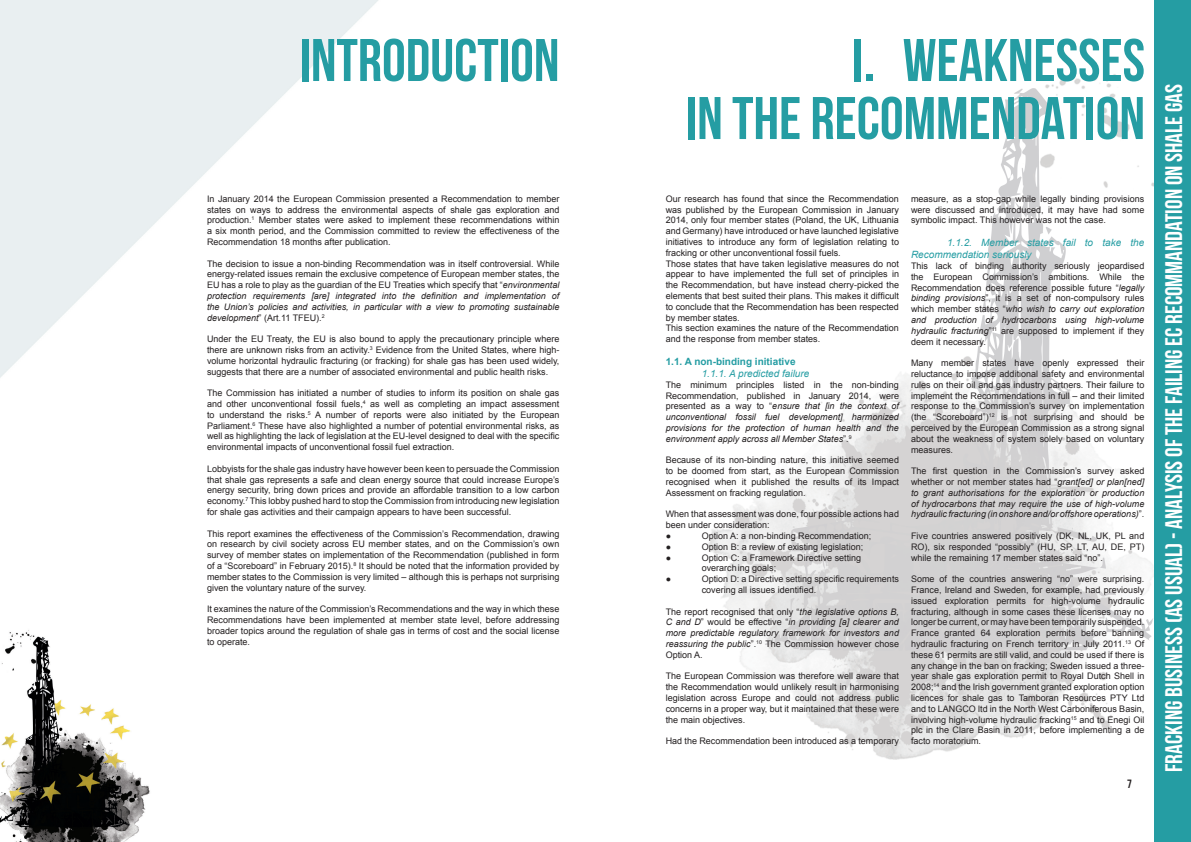
<style>
.page{position:relative;width:1191px;height:842px;background:#fff}
.page>*{position:absolute;margin:0;border:0;box-sizing:border-box;transform-origin:0 0}
.t1{font:60px/58px "Bebas Neue";color:#259da3;text-align:right}
.t2{font:24px "Bebas Neue";color:#fff}
.t3{font:12px "Bebas Neue";color:#231f20}
.t4{font:italic 10px/12px "Arial";color:#259da3}
.t5{font:700 10px "Arial";color:#259da3}
.t6{font:9px/10.8px "Arial";color:#231f20;text-align:justify}
.t7{font:italic 9px/10.8px "Arial";color:#231f20;text-align:justify}
.s1{font-style:italic}
.s2{font-style:normal}
</style>
<div class="page">
<img style="left:708px;top:0;width:447px;height:760px">
<div style="left:1155px;top:0;width:36px;height:842px;background:#259da3"></div>
<img style="left:0;top:0;width:378px;height:842px">
<h1 class="t1" style="left:299px;top:31px;width:261px">INTRODUCTION</h1>
<p class="t6" style="left:207px;top:193px;width:354px">In January 2014 the European Commission presented a Recommendation to member states on ways to address the environmental aspects of shale gas exploration and production.<sup>1</sup> Member states were asked to implement these recommendations within a six month period, and the Commission committed to review the effectiveness of the Recommendation 18 months after publication.</p>
<p class="t6" style="left:207px;top:258px;width:354px">The decision to issue a non-binding Recommendation was in itself controversial. While energy-related issues remain the exclusive competence of European member states, the EU has a role to play as the guardian of the EU Treaties which specify that “<span class="s1">environmental protection requirements [are] integrated into the definition and implementation of the Union’s policies and activities, in particular with a view to promoting sustainable development</span>” (Art.11 TFEU).<sup>2</sup></p>
<p class="t6" style="left:207px;top:334px;width:354px">Under the EU Treaty, the EU is also bound to apply the precautionary principle where there are unknown risks from an activity.<sup>3</sup> Evidence from the United States, where high&shy;volume horizontal hydraulic fracturing (or fracking) for shale gas has been used widely, suggests that there are a number of associated environmental and public health risks.</p>
<p class="t6" style="left:207px;top:388px;width:354px">The Commission has initiated a number of studies to inform its position on shale gas and other unconventional fossil fuels,<sup>4</sup> as well as completing an impact assessment to understand the risks.<sup>5</sup> A number of reports were also initiated by the European Parliament.<sup>6</sup> These have also highlighted a number of potential environmental risks, as well as highlighting the lack of legislation at the EU-level designed to deal with the specific environmental impacts of unconventional fossil fuel extraction.</p>
<p class="t6" style="left:207px;top:463px;width:354px">Lobbyists for the shale gas industry have however been keen to persuade the Commission that shale gas represents a safe and clean energy source that could increase Europe’s energy security, bring down prices and provide an affordable transition to a low carbon economy.<sup>7</sup> This lobby pushed hard to stop the Commission from introducing new legislation for shale gas activities and their campaign appears to have been successful.</p>
<p class="t6" style="left:207px;top:528px;width:354px">This report examines the effectiveness of the Commission’s Recommendation, drawing on research by civil society across EU member states, and on the Commission’s own survey of member states on implementation of the Recommendation (published in form of a “Scoreboard” in February 2015).<sup>8</sup> It should be noted that the information provided by member states to the Commission is very limited – although this is perhaps not surprising given the voluntary nature of the survey.</p>
<p class="t6" style="left:207px;top:604px;width:354px">It examines the nature of the Commission’s Recommendations and the way in which these Recommendations have been implemented at member state level, before addressing broader topics around the regulation of shale gas in terms of cost and the social license to operate.</p>
<h1 class="t1" style="left:686px;top:31px;width:461px">I. WEAKNESSES<br>IN THE RECOMMENDATION</h1>
<p class="t6" style="left:665px;top:193px;width:235px;text-align:left">Our research has found that since the Recommendation was published by the European Commission in January 2014, only four member states (Poland, the UK, Lithuania and Germany) have introduced or have launched legislative initiatives to introduce any form of legislation relating to fracking or other unconventional fossil fuels.<br>Those states that have taken legislative measures do not appear to have implemented the full set of principles in the Recommendation, but have instead cherry-picked the elements that best suited their plans. This makes it difficult to conclude that the Recommendation has been respected by member states.<br>This section examines the nature of the Recommendation and the response from member states.</p>
<p class="t5" style="left:665px;top:355px;width:131px">1.1. A non-binding initiative</p>
<p class="t4" style="left:701px;top:368px;width:109px">1.1.1. A predicted failure</p>
<p class="t7" style="left:665px;top:379px;width:235px"><span class="s2">The minimum principles listed in the non-binding Recommendation, published in January 2014, were presented as a way to “</span>ensure that [in the context of unconventional fossil fuel development] harmonized provisions for the protection of human health and the environment apply across all Member States<span class="s2">”.</span><sup>9</sup></p>
<p class="t6" style="left:665px;top:455px;width:235px">Because of its non-binding nature, this initiative seemed to be doomed from start, as the European Commission recognised when it published the results of its Impact Assessment on fracking regulation.</p>
<p class="t6" style="left:665px;top:509px;width:235px;text-align:left">When that assessment was done, four possible actions had been under consideration:<br>●</p>
<p class="t6" style="left:701px;top:530px;width:171px">Option A: a non-binding Recommendation;</p>
<p class="t6" style="left:665px;top:541px;width:7px">●</p>
<p class="t6" style="left:701px;top:541px;width:163px">Option B: a review of existing legislation;</p>
<p class="t6" style="left:665px;top:552px;width:7px">●</p>
<p class="t6" style="left:701px;top:552px;width:161px">Option C: a Framework Directive setting overarch ing goals;</p>
<p class="t6" style="left:665px;top:574px;width:7px">●</p>
<p class="t6" style="left:701px;top:574px;width:199px">Option D: a Directive setting specific requirements covering all issues identified.</p>
<p class="t7" style="left:665px;top:606px;width:235px"><span class="s2">The report recognised that only “</span>the legislative options B, C and D<span class="s2">” would be effective “</span>in providing [a] clearer and more predictable regulatory framework for investors and reassuring the public<span class="s2">”.</span><sup>10</sup> <span class="s2">The Commission however chose Option A.</span></p>
<p class="t6" style="left:665px;top:671px;width:235px">The European Commission was therefore well aware that the Recommendation would unlikely result in harmonising legislation across Europe and could not address public concerns in a proper way, but it maintained that these were the main objectives.</p>
<p class="t6" style="left:665px;top:736px;width:235px">Had the Recommendation been introduced as a temporary</p>
<p class="t6" style="left:911px;top:193px;width:235px">measure, as a stop-gap while legally binding provisions were discussed and introduced, it may have had some symbolic impact. This however was not the case.</p>
<p class="t4" style="left:911px;top:237px;width:235px;text-indent:36px">1.1.2. Member states fail to take the<br>Recommendation seriously</p>
<p class="t6" style="left:911px;top:260px;width:235px">This lack of binding authority seriously jeopardised the European Commission’s ambitions. While the Recommendation does reference possible future “<span class="s1">legally binding provisions</span>”, it is a set of non-compulsory rules which member states “<span class="s1">who wish to carry out exploration and production of hydrocarbons using high-volume hydraulic fracturing</span>”<sup>11</sup> are supposed to implement if they deem it necessary.</p>
<p class="t6" style="left:911px;top:358px;width:235px">Many member states have openly expressed their reluctance to impose additional safety and environmental rules on their oil and gas industry partners. Their failure to implement the Recommendations in full – and their limited response to the Commission’s survey on implementation (the “Scoreboard”)<sup>12</sup> is not surprising and should be perceived by the European Commission as a strong signal about the weakness of system solely based on voluntary measures.</p>
<p class="t7" style="left:911px;top:466px;width:235px"><span class="s2">The first question in the Commission’s survey asked whether or not member states had “</span>grant[ed] or plan[ned] to grant authorisations for the exploration or production of hydrocarbons that may require the use of high-volume hydraulic fracturing (in onshore and/or offshore operations)<span class="s2">”.</span></p>
<p class="t6" style="left:911px;top:530px;width:235px">Five countries answered positively (DK, NL, UK, PL and RO), six responded “possibly” (HU, SP, LT, AU, DE, PT) while the remaining 17 member states said “no”.</p>
<p class="t6" style="left:911px;top:574px;width:235px">Some of the countries answering “no” were surprising.<br>France, Ireland and Sweden, for example, had previously issued exploration permits for high-volume hydraulic fracturing, although in some cases these licenses may no longer be current, or may have been temporarily suspended.<br>France granted 64 exploration permits before banning hydraulic fracturing on French territory in July 2011.<sup>13</sup> Of these 61 permits are still valid, and could be used if there is any change in the ban on fracking; Sweden issued a three&shy;year shale gas exploration permit to Royal Dutch Shell in 2008;<sup>14</sup> and the Irish government granted exploration option licences for shale gas to Tamboran Resources PTY Ltd and to LANGCO ltd in the North West Carboniferous Basin, involving high-volume hydraulic fracking<sup>15</sup> and to Enegi Oil plc in the Clare Basin in 2011, before implementing a de facto moratorium.</p>
<h3 class="t3" style="left:1127px;top:777px;width:6px">7</h3>
<h2 class="t2" style="left:1160px;top:772px;width:689px;rotate:-90deg">FRACKING BUSINESS (AS USUAL) - ANALYSIS OF THE FAILING EC RECOMMANDATION ON SHALE GAS</h2>
</div>
